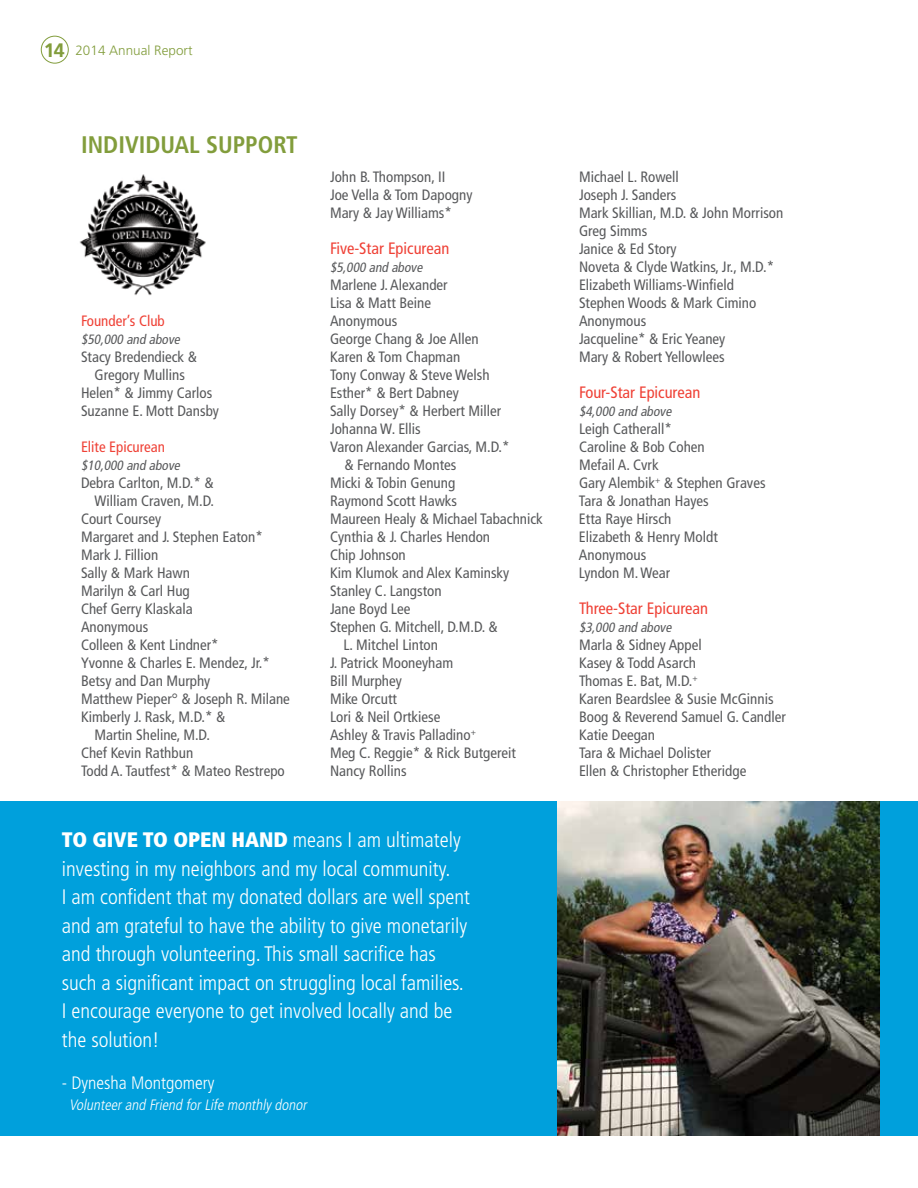
<style>
.page{position:relative;width:918px;height:1188px;background:#fff}
.page>*{position:absolute;margin:0;border:0;box-sizing:border-box;transform-origin:0 0}
.t1{font:700 condensed 24px "Frutiger";color:#829d3c}
.t2{font:300 condensed 21px/28.5px "Frutiger";color:#fff}
.t3{font:300 condensed 18px "Frutiger";color:#fff}
.t4{font:condensed 16.5px "Frutiger";color:#ef4136}
.t5{font:condensed 15px/18px "Frutiger";color:#58595b}
.t6{font:italic 300 condensed 15px "Frutiger";color:#fff}
.t7{font:condensed 15px "Frutiger";color:#ef4136}
.t8{font:italic condensed 13.5px "Frutiger";color:#58595b}
.t9{font:300 13.5px "Frutiger";color:#829d3c}
.s1{font-weight:700;font-size:19.5px}
.s2{font-weight:900}
</style>
<div class="page">
<img style="left:79px;top:174px;width:127px;height:121px">
<div style="left:0;top:801px;width:557px;height:335px;background:#00a0dc"></div>
<div style="left:870px;top:801px;width:48px;height:335px;background:#00a0dc"></div>
<img style="left:557px;top:801px;width:322px;height:335px">
<div style="left:41px;top:36px;width:28px;height:28px;border:1px solid #829d3c;border-radius:50%"></div>
<p class="t9" style="left:44px;top:43px;width:150px"><span class="s1">14</span> 2014 Annual Report</p>
<h1 class="t1" style="left:81px;top:130px;width:218px">INDIVIDUAL SUPPORT</h1>
<p class="t7" style="left:81px;top:312px;width:85px">Founder’s Club</p>
<p class="t8" style="left:81px;top:331px;width:103px">$50,000 and above</p>
<p class="t5" style="left:81px;top:347px;width:118px">Stacy Bredendieck &amp;</p>
<p class="t5" style="left:94px;top:365px;width:92px">Gregory Mullins</p>
<p class="t5" style="left:81px;top:383px;width:133px">Helen* &amp; Jimmy Carlos</p>
<p class="t5" style="left:81px;top:401px;width:140px">Suzanne E. Mott Dansby</p>
<p class="t7" style="left:81px;top:438px;width:86px">Elite Epicurean</p>
<p class="t8" style="left:81px;top:457px;width:103px">$10,000 and above</p>
<p class="t5" style="left:81px;top:473px;width:134px">Debra Carlton, M.D.* &amp;</p>
<p class="t5" style="left:94px;top:491px;width:121px">William Craven, M.D.</p>
<p class="t5" style="left:81px;top:509px;width:82px">Court Coursey</p>
<p class="t5" style="left:81px;top:527px;width:183px">Margaret and J. Stephen Eaton*</p>
<p class="t5" style="left:81px;top:545px;width:79px">Mark J. Fillion</p>
<p class="t5" style="left:81px;top:563px;width:111px">Sally &amp; Mark Hawn</p>
<p class="t5" style="left:81px;top:581px;width:110px">Marilyn &amp; Carl Hug</p>
<p class="t5" style="left:81px;top:599px;width:113px">Chef Gerry Klaskala</p>
<p class="t5" style="left:81px;top:617px;width:69px">Anonymous</p>
<p class="t5" style="left:81px;top:635px;width:139px">Colleen &amp; Kent Lindner*</p>
<p class="t5" style="left:81px;top:653px;width:191px">Yvonne &amp; Charles E. Mendez, Jr.*</p>
<p class="t5" style="left:81px;top:671px;width:131px">Betsy and Dan Murphy</p>
<p class="t5" style="left:81px;top:689px;width:210px">Matthew Pieper° &amp; Joseph R. Milane</p>
<p class="t5" style="left:81px;top:707px;width:146px">Kimberly J. Rask, M.D.* &amp;</p>
<p class="t5" style="left:94px;top:725px;width:117px">Martin Sheline, M.D.</p>
<p class="t5" style="left:81px;top:743px;width:114px">Chef Kevin Rathbun</p>
<p class="t5" style="left:81px;top:761px;width:205px">Todd A. Tautfest* &amp; Mateo Restrepo</p>
<p class="t5" style="left:330px;top:168px;width:144px">John B. Thompson, II<br>Joe Vella &amp; Tom Dapogny<br>Mary &amp; Jay Williams*</p>
<p class="t4" style="left:330px;top:239px;width:121px">Five-Star Epicurean</p>
<p class="t8" style="left:330px;top:259px;width:97px">$5,000 and above</p>
<p class="t5" style="left:330px;top:276px;width:119px">Marlene J. Alexander</p>
<p class="t5" style="left:330px;top:294px;width:103px">Lisa &amp; Matt Beine</p>
<p class="t5" style="left:330px;top:312px;width:69px">Anonymous</p>
<p class="t5" style="left:330px;top:330px;width:150px">George Chang &amp; Joe Allen</p>
<p class="t5" style="left:330px;top:348px;width:132px">Karen &amp; Tom Chapman</p>
<p class="t5" style="left:330px;top:366px;width:161px">Tony Conway &amp; Steve Welsh</p>
<p class="t5" style="left:330px;top:384px;width:130px">Esther* &amp; Bert Dabney</p>
<p class="t5" style="left:330px;top:402px;width:173px">Sally Dorsey* &amp; Herbert Miller</p>
<p class="t5" style="left:330px;top:420px;width:92px">Johanna W. Ellis</p>
<p class="t5" style="left:330px;top:438px;width:181px">Varon Alexander Garcias, M.D.*</p>
<p class="t5" style="left:344px;top:456px;width:113px">&amp; Fernando Montes</p>
<p class="t5" style="left:330px;top:474px;width:127px">Micki &amp; Tobin Genung</p>
<p class="t5" style="left:330px;top:492px;width:129px">Raymond Scott Hawks</p>
<p class="t5" style="left:330px;top:510px;width:214px">Maureen Healy &amp; Michael Tabachnick</p>
<p class="t5" style="left:330px;top:528px;width:162px">Cynthia &amp; J. Charles Hendon</p>
<p class="t5" style="left:330px;top:546px;width:77px">Chip Johnson</p>
<p class="t5" style="left:330px;top:564px;width:181px">Kim Klumok and Alex Kaminsky</p>
<p class="t5" style="left:330px;top:582px;width:113px">Stanley C. Langston</p>
<p class="t5" style="left:330px;top:600px;width:82px">Jane Boyd Lee</p>
<p class="t5" style="left:330px;top:618px;width:169px">Stephen G. Mitchell, D.M.D. &amp;</p>
<p class="t5" style="left:344px;top:636px;width:96px">L. Mitchel Linton</p>
<p class="t5" style="left:330px;top:654px;width:125px">J. Patrick Mooneyham</p>
<p class="t5" style="left:330px;top:672px;width:73px">Bill Murphey</p>
<p class="t5" style="left:330px;top:690px;width:68px">Mike Orcutt</p>
<p class="t5" style="left:330px;top:708px;width:112px">Lori &amp; Neil Ortkiese</p>
<p class="t5" style="left:330px;top:726px;width:148px">Ashley &amp; Travis Palladino<sup>+</sup></p>
<p class="t5" style="left:330px;top:744px;width:187px">Meg C. Reggie* &amp; Rick Butgereit</p>
<p class="t5" style="left:330px;top:762px;width:78px">Nancy Rollins</p>
<p class="t2" style="left:62px;top:826px;width:410px"><span class="s2">TO GIVE TO OPEN HAND</span> means I am ultimately investing in my neighbors and my local community.<br>I am confident that my donated dollars are well spent and am grateful to have the ability to give monetarily and through volunteering. This small sacrifice has such a significant impact on struggling local families.<br>I encourage everyone to get involved locally and be the solution!</p>
<p class="t3" style="left:62px;top:1072px;width:154px">- Dynesha Montgomery</p>
<p class="t6" style="left:69px;top:1096px;width:242px">Volunteerand Friend forLife monthlydonor</p>
<p class="t5" style="left:579px;top:168px;width:206px">Michael L. Rowell<br>Joseph J. Sanders<br>Mark Skillian, M.D. &amp; John Morrison<br>Greg Simms<br>Janice &amp; Ed Story<br>Noveta &amp; Clyde Watkins, Jr., M.D.*<br>Elizabeth Williams-Winfield<br>Stephen Woods &amp; Mark Cimino<br>Anonymous<br>Jacqueline* &amp; Eric Yeaney<br>Mary &amp; Robert Yellowlees</p>
<p class="t4" style="left:579px;top:383px;width:123px">Four-Star Epicurean</p>
<p class="t8" style="left:579px;top:403px;width:97px">$4,000 and above</p>
<p class="t5" style="left:579px;top:420px;width:188px">Leigh Catherall*<br>Caroline &amp; Bob Cohen<br>Mefail A. Cvrk<br>Gary Alembik<sup>+</sup> &amp; Stephen Graves<br>Tara &amp; Jonathan Hayes<br>Etta Raye Hirsch<br>Elizabeth &amp; Henry Moldt<br>Anonymous<br>Lyndon M. Wear</p>
<p class="t4" style="left:579px;top:599px;width:131px">Three-Star Epicurean</p>
<p class="t8" style="left:579px;top:619px;width:97px">$3,000 and above</p>
<p class="t5" style="left:579px;top:636px;width:208px">Marla &amp; Sidney Appel<br>Kasey &amp; Todd Asarch<br>Thomas E. Bat, M.D.<sup>+<br></sup>Karen Beardslee &amp; Susie McGinnis<br>Boog &amp; Reverend Samuel G. Candler<br>Katie Deegan<br>Tara &amp; Michael Dolister<br>Ellen &amp; Christopher Etheridge</p>
</div>
